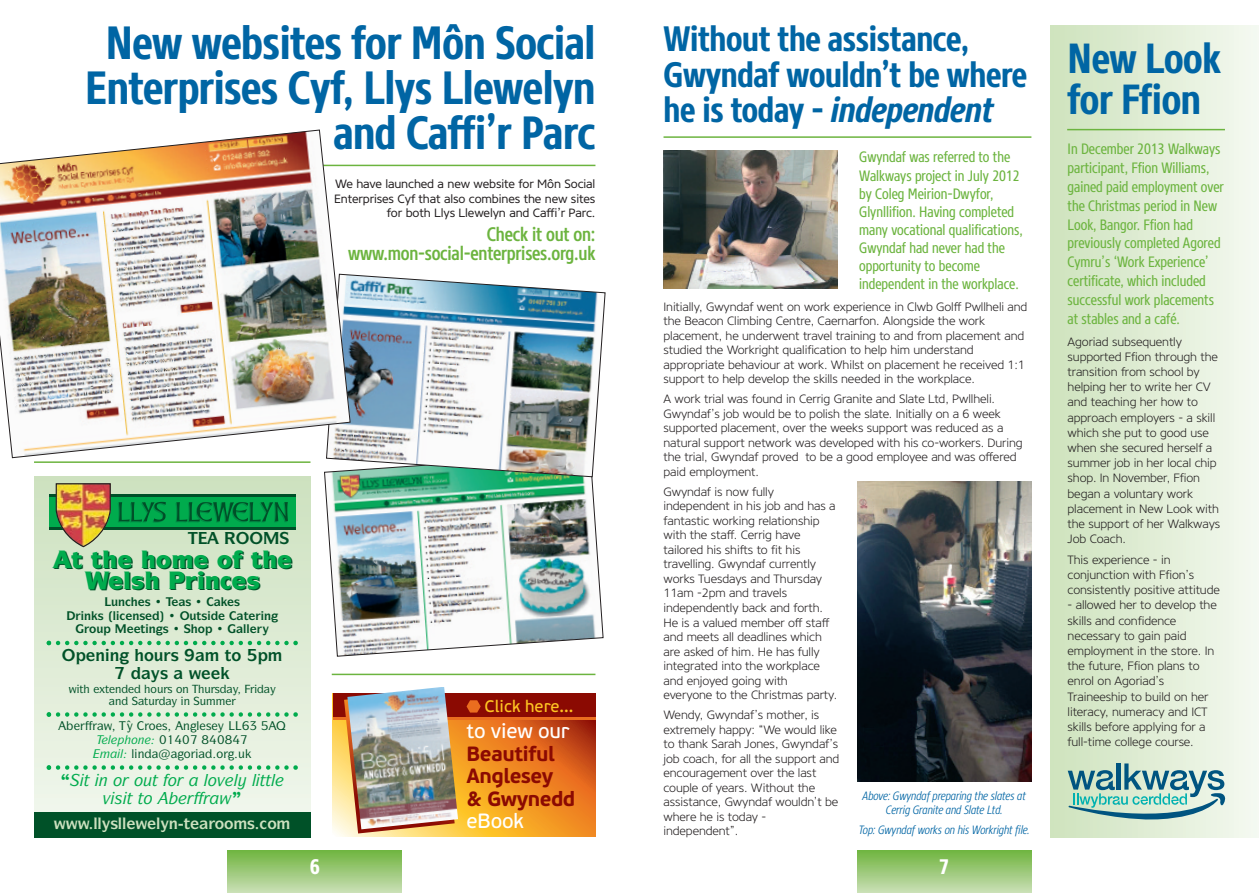
<style>
.page{position:relative;width:1259px;height:893px;background:#fff}
.page>*{position:absolute;margin:0;border:0;box-sizing:border-box;transform-origin:0 0}
.t1{font:700 46.5px/45px "Core Sans N67 Cn";letter-spacing:-.01em;color:#0065a4;text-align:right}
.t2{font:700 42px/41.2px "Core Sans N67 Cn";letter-spacing:-.01em;color:#0065a4}
.t3{font:700 35.25px/35.4px "Core Sans N67 Cn";letter-spacing:-.01em;color:#0065a4}
.t4{font:900 24px "Symbol IT Cby BT";color:#00ab4d}
.t5{font:700 21px "Core Sans N67 Cn";color:#fff}
.t6{font:700 20.55px/22.5px "PF Beau Sans Pro";letter-spacing:-.025em;color:#8b0a02}
.t7{font:20.55px "PF Beau Sans Pro Bbook";letter-spacing:-.01em;color:#fff}
.t8{font:500 19.5px/19.5px "Core Sans N57 Cn";letter-spacing:-.01em;color:#6cb43f;text-align:right}
.t9{font:16.8px "PF Beau Sans Pro Bbook";color:#fec422}
.t10{font:italic 500 16.5px "Symbol IT Cby BT";color:#00ab4d}
.t11{font:700 16.5px "Symbol IT Cby BT";color:#005128}
.t12{font:700 15.75px "Symbol IT Cby BT";color:#cde1bf}
.t13{font:15px/18.8px "Core Sans N47 Cn";color:#6cb43f}
.t14{font:300 12px/14.5px "Core Sans N35";letter-spacing:-.01em;color:#231f20}
.t15{font:12px/14.4px "Core Sans N45";letter-spacing:-.01em;color:#231f20;text-align:right}
.t16{font:italic 300 12px/14.4px "Core Sans N37 Cn";color:#0065a4;text-align:center}
.t17{font:700 12px "Symbol IT Cby BT";color:#005128}
.t18{font:500 12px "Symbol IT Cby BT";color:#005128}
.t19{font:italic 500 12px "Symbol IT Cby BT";color:#00ab4d}
.t20{font:500 11.25px "Symbol IT Cby BT";color:#005128}
.s1{color:#005128}
.s2{font-style:italic}
</style>
<div class="page">
<div style="left:1050px;top:26px;width:209px;height:812px;background:linear-gradient(to right,#cee2bd,#f4f9f1)"></div>
<div style="left:857px;top:850px;width:174px;height:43px;background:linear-gradient(to bottom,#6fb43e,#cadfb6)"></div>
<div style="left:227px;top:850px;width:175px;height:43px;background:linear-gradient(to bottom,#6fb43e,#cadfb6)"></div>
<div style="left:34px;top:476px;width:277px;height:362px;background:linear-gradient(to bottom,#cce0be,#f2f8ee)"></div>
<div style="left:34px;top:812px;width:277px;height:26px;background:#005128"></div>
<div style="left:49px;top:497px;width:246px;height:30px;background:#00ab4d"></div>
<hr style="left:49px;top:495px;width:246px;height:2px;background:#004f28">
<hr style="left:49px;top:527px;width:246px;height:2px;background:#004f28">
<svg style="left:1067px;top:763px;width:158px;height:58px;background:#9ac2bc"></svg>
<hr style="left:1067px;top:129px;width:158px;height:1px;background:#6cb43f">
<hr style="left:663px;top:136px;width:368px;height:2px;background:#6cb43f">
<img style="left:857px;top:481px;width:174px;height:300px">
<img style="left:663px;top:151px;width:175px;height:138px">
<svg style="left:340px;top:836px;width:255px;height:1px"></svg>
<svg style="left:332px;top:693px;width:263px;height:143px;background:#ec8f2c"></svg>
<div style="left:333px;top:693px;width:262px;height:25px;background:#8b0a02"></div>
<hr style="left:333px;top:717px;width:262px;height:2px;background:#ea6d1f">
<svg style="left:466px;top:700px;width:15px;height:12px"></svg>
<svg style="left:344px;top:699px;width:111px;height:134px"></svg>
<img style="left:347px;top:687px;width:111px;height:142px">
<hr style="left:332px;top:674px;width:263px;height:1px;background:#6cb43f">
<hr style="left:34px;top:461px;width:276px;height:2px;background:#6cb43f">
<img style="left:324px;top:471px;width:280px;height:186px">
<img style="left:326px;top:274px;width:280px;height:204px">
<hr style="left:34px;top:165px;width:561px;height:1px;background:#6cb43f">
<img style="left:0;top:129px;width:351px;height:329px">
<svg style="left:52px;top:483px;width:241px;height:107px"></svg>
<svg style="left:47px;top:597px;width:251px;height:207px;background:#deedd8"></svg>
<h1 class="t1" style="left:85px;top:25px;width:512px">New websites for Môn Social<br>Enterprises Cyf, Llys Llewelyn and Caffi’r Parc</h1>
<p class="t15" style="left:334px;top:178px;width:263px">We have launched a new website for Môn Social<br>Enterprises Cyf that also combines the new sites for both Llys Llewelyn and Caffi’r Parc.</p>
<h3 class="t8" style="left:348px;top:226px;width:249px">Check it out on: www.mon-social-enterprises.org.uk</h3>
<h3 class="t4" style="left:156px;top:551px;width:108px">□ □▼</h3>
<p class="t17" style="left:84px;top:611px;width:34px">■▲●</p>
<p class="t17" style="left:169px;top:611px;width:40px">• ◆▼▲</p>
<p class="t17" style="left:141px;top:625px;width:41px">▼■ ▲•</p>
<h3 class="t11" style="left:144px;top:649px;width:36px">□◆ ▲</h3>
<p class="t20" style="left:79px;top:685px;width:43px">▼ ▼■</p>
<p class="t20" style="left:151px;top:685px;width:40px">□◆ ▲ □■</p>
<p class="t20" style="left:115px;top:697px;width:41px">■ ▼◆</p>
<p class="t18" style="left:183px;top:721px;width:30px">■●▲</p>
<p class="t19" style="left:108px;top:735px;width:38px">● □■</p>
<p class="t19" style="left:121px;top:749px;width:25px">● <span class="s1">●■</span></p>
<p class="t18" style="left:184px;top:749px;width:63px">□ □◆</p>
<h3 class="t10" style="left:84px;top:774px;width:95px">▼ ■□ □◆▼ □</h3>
<h3 class="t10" style="left:204px;top:774px;width:73px">●□❖ ● ● ▼▼●</h3>
<h3 class="t10" style="left:103px;top:792px;width:51px">❖▲▼▼□</h3>
<h3 class="t12" style="left:93px;top:817px;width:35px">●● ▲●●</h3>
<h3 class="t12" style="left:156px;top:817px;width:36px">●■▼</h3>
<h3 class="t12" style="left:215px;top:817px;width:64px">□□▲□</h3>
<h3 class="t9" style="left:484px;top:697px;width:90px">Click here...</h3>
<h3 class="t7" style="left:466px;top:719px;width:105px">to view our</h3>
<h3 class="t6" style="left:466px;top:743px;width:110px">Beautiful<br>Anglesey<br>&amp; Gwynedd</h3>
<h3 class="t7" style="left:466px;top:809px;width:59px">eBook</h3>
<h3 class="t3" style="left:663px;top:25px;width:365px">Without the assistance,<br>Gwyndaf wouldn’t be where he is today - <span class="s2">independent</span></h3>
<p class="t13" style="left:859px;top:150px;width:165px;line-height:18.1px">Gwyndaf was referred to the<br>Walkways project in July 2012 by Coleg Meirion-Dwyfor,<br>Glynllifion. Having completed many vocational qualifications,<br>Gwyndaf had never had the opportunity to become independent in the workplace.</p>
<p class="t14" style="left:663px;top:300px;width:365px">Initially, Gwyndaf went on work experience in Clwb Golff Pwllheli and the Beacon Climbing Centre, Caernarfon. Alongside the work placement, he underwent travel training to and from placement and studied the Workright qualification to help him understand appropriate behaviour at work. Whilst on placement he received 1:1 support to help develop the skills needed in the workplace.</p>
<p class="t14" style="left:663px;top:393px;width:361px">A work trial was found in Cerrig Granite and Slate Ltd, Pwllheli.<br>Gwyndaf’s job would be to polish the slate. Initially on a 6 week supported placement, over the weeks support was reduced as a natural support network was developed with his co-workers. During the trial, Gwyndaf proved to be a good employee and was offered paid employment.</p>
<p class="t14" style="left:663px;top:485px;width:175px">Gwyndaf is now fully independent in his job and has a fantastic working relationship with the staff. Cerrig have tailored his shifts to fit his travelling. Gwyndaf currently works Tuesdays and Thursday<br>11am -2pm and travels independently back and forth.<br>He is a valued member off staff and meets all deadlines which are asked of him. He has fully integrated into the workplace and enjoyed going with everyone to the Christmas party.</p>
<p class="t14" style="left:663px;top:709px;width:177px">Wendy, Gwyndaf’s mother, is extremely happy: “We would like to thank Sarah Jones, Gwyndaf’s job coach, for all the support and encouragement over the last couple of years. Without the assistance, Gwyndaf wouldn’t be where he is today - independent”.</p>
<p class="t16" style="left:862px;top:789px;width:165px">Above: Gwyndaf preparing the slates at<br>Cerrig Granite and Slate Ltd.</p>
<p class="t16" style="left:858px;top:823px;width:173px">Top: Gwyndaf works on his Workright file.</p>
<h3 class="t5" style="left:310px;top:860px;width:12px">6</h3>
<h3 class="t5" style="left:939px;top:860px;width:12px">7</h3>
<h2 class="t2" style="left:1067px;top:42px;width:155px">New Look for Ffion</h2>
<p class="t13" style="left:1067px;top:141px;width:158px">In December 2013 Walkways participant, Ffion Williams, gained paid employment over the Christmas period in New<br>Look, Bangor. Ffion had previously completed Agored<br>Cymru’s ‘Work Experience’ certificate, which included successful work placements at stables and a café.</p>
<p class="t14" style="left:1067px;top:335px;width:154px;line-height:15.1px">Agoriad subsequently supported Ffion through the transition from school by helping her to write her CV and teaching her how to approach employers - a skill which she put to good use when she secured herself a summer job in her local chip shop. In November, Ffion began a voluntary work placement in New Look with the support of her Walkways<br>Job Coach.</p>
<p class="t14" style="left:1067px;top:553px;width:154px;line-height:15.1px">This experience - in conjunction with Ffion’s consistently positive attitude</p>
<p class="t14" style="left:1067px;top:599px;width:151px;line-height:15.1px">- allowed her to develop the skills and confidence necessary to gain paid employment in the store. In the future, Ffion plans to enrol on Agoriad’s<br>Traineeship to build on her literacy, numeracy and ICT skills before applying for a full-time college course.</p>
</div>
